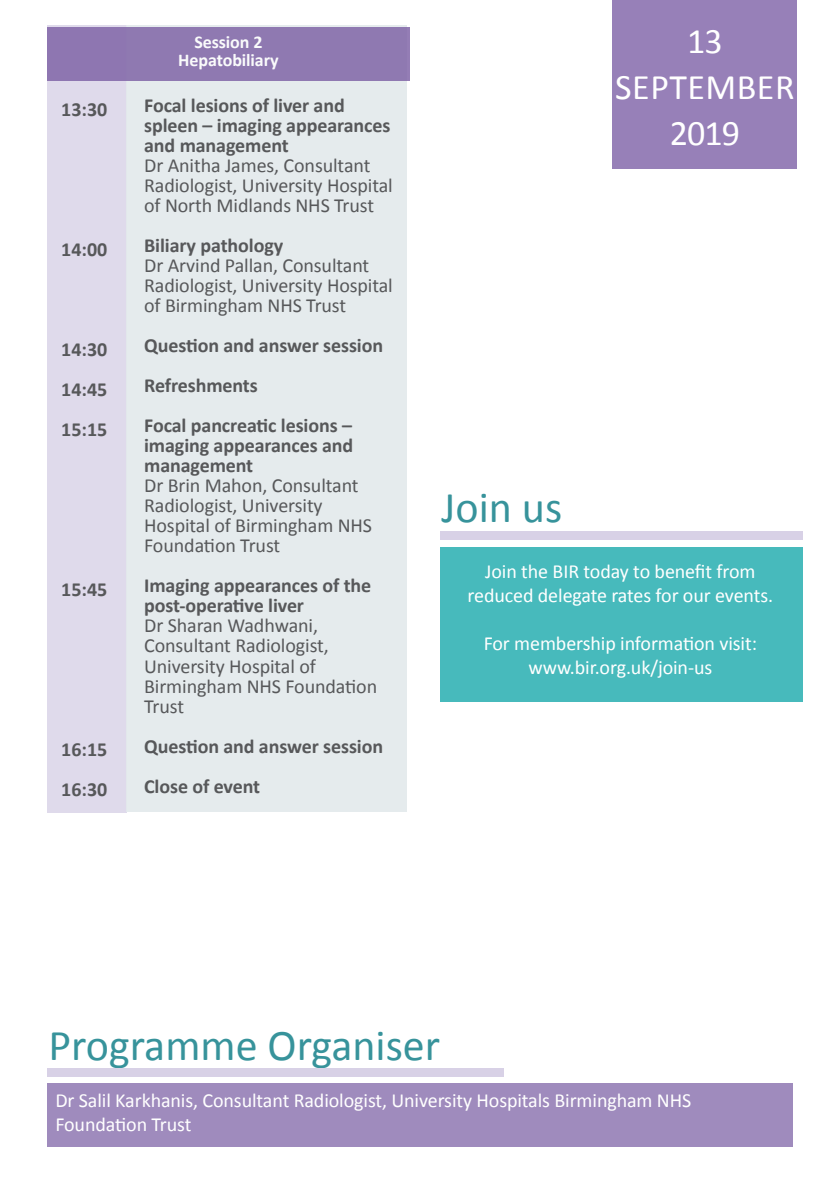
<style>
.page{position:relative;width:840px;height:1191px;background:#fff}
.page>*{position:absolute;margin:0;border:0;box-sizing:border-box;transform-origin:0 0}
.t1{font:44px "Calibri";color:#37939b}
.t2{font:36px "Calibri";letter-spacing:.015em;color:#fff}
.t3{font:20px/20px "Calibri";letter-spacing:-.005em;color:#57585a}
.t4{font:700 20px/20px "Calibri";letter-spacing:-.005em;color:#57585a}
.t5{font:20px/24px "Calibri";letter-spacing:-.005em;color:#fff;text-align:center}
.t6{font:700 18px/18px "Calibri";letter-spacing:-.005em;color:#fff;text-align:center}
</style>
<div class="page">
<div style="left:612px;top:0;width:184px;height:168px;background:#9780b8"></div>
<div style="left:440px;top:547px;width:362px;height:155px;background:#47babc"></div>
<div style="left:440px;top:531px;width:362px;height:8px;background:#d8d1e6"></div>
<div style="left:47px;top:1083px;width:745px;height:63px;background:#9f8bbd"></div>
<div style="left:47px;top:1068px;width:457px;height:9px;background:#d8d1e6"></div>
<div style="left:47px;top:25px;width:80px;height:787px;background:#dfdaeb"></div>
<div style="left:126px;top:25px;width:280px;height:787px;background:#e3e9eb"></div>
<div style="left:47px;top:27px;width:362px;height:54px;background:#8f79b1"></div>
<p class="t4" style="left:61px;top:99px;width:48px">13:30</p>
<p class="t4" style="left:61px;top:239px;width:48px">14:00</p>
<p class="t4" style="left:61px;top:339px;width:48px">14:30</p>
<p class="t4" style="left:61px;top:379px;width:48px">14:45</p>
<p class="t4" style="left:61px;top:419px;width:48px">15:15</p>
<p class="t4" style="left:61px;top:579px;width:48px">15:45</p>
<p class="t4" style="left:61px;top:739px;width:48px">16:15</p>
<p class="t4" style="left:61px;top:779px;width:48px">16:30</p>
<p class="t6" style="left:178px;top:33px;width:102px">Session 2<br>Hepatobiliary</p>
<p class="t4" style="left:144px;top:96px;width:247px">Focal lesions of liver and spleen – imaging appearances and management</p>
<p class="t3" style="left:144px;top:156px;width:250px">Dr Anitha James, Consultant<br>Radiologist, University Hospital of North Midlands NHS Trust</p>
<p class="t4" style="left:144px;top:236px;width:140px">Biliary pathology</p>
<p class="t3" style="left:144px;top:256px;width:250px">Dr Arvind Pallan, Consultant<br>Radiologist, University Hospital of Birmingham NHS Trust</p>
<p class="t4" style="left:144px;top:336px;width:240px">Question and answer session</p>
<p class="t4" style="left:144px;top:376px;width:115px">Refreshments</p>
<p class="t4" style="left:144px;top:416px;width:210px;text-align:justify">Focal pancreatic lesions – imaging appearances and management</p>
<p class="t3" style="left:144px;top:476px;width:229px">Dr Brin Mahon, Consultant<br>Radiologist, University<br>Hospital of Birmingham NHS<br>Foundation Trust</p>
<p class="t4" style="left:144px;top:576px;width:228px">Imaging appearances of the post-operative liver</p>
<p class="t3" style="left:144px;top:616px;width:234px">Dr Sharan Wadhwani,<br>Consultant Radiologist,<br>University Hospital of<br>Birmingham NHS Foundation<br>Trust</p>
<p class="t4" style="left:144px;top:736px;width:240px">Question and answer session</p>
<p class="t4" style="left:144px;top:776px;width:117px">Close of event</p>
<p class="t2" style="left:686px;top:18px;width:37px">13</p>
<p class="t2" style="left:615px;top:64px;width:181px">SEPTEMBER</p>
<p class="t2" style="left:669px;top:110px;width:72px">2019</p>
<p class="t1" style="left:441px;top:479px;width:122px">Join us</p>
<p class="t5" style="left:467px;top:560px;width:307px">Join the BIR today to benefit from reduced delegate rates for our events.</p>
<p class="t5" style="left:483px;top:632px;width:275px">For membership information visit:</p>
<p class="t5" style="left:528px;top:656px;width:185px">www.bir.org.uk/join-us</p>
<p class="t1" style="left:48px;top:1017px;width:393px">Programme Organiser</p>
<p class="t5" style="left:55px;top:1088px;width:637px;text-align:left">Dr Salil Karkhanis, Consultant Radiologist, University Hospitals Birmingham NHS<br>Foundation Trust</p>
</div>
